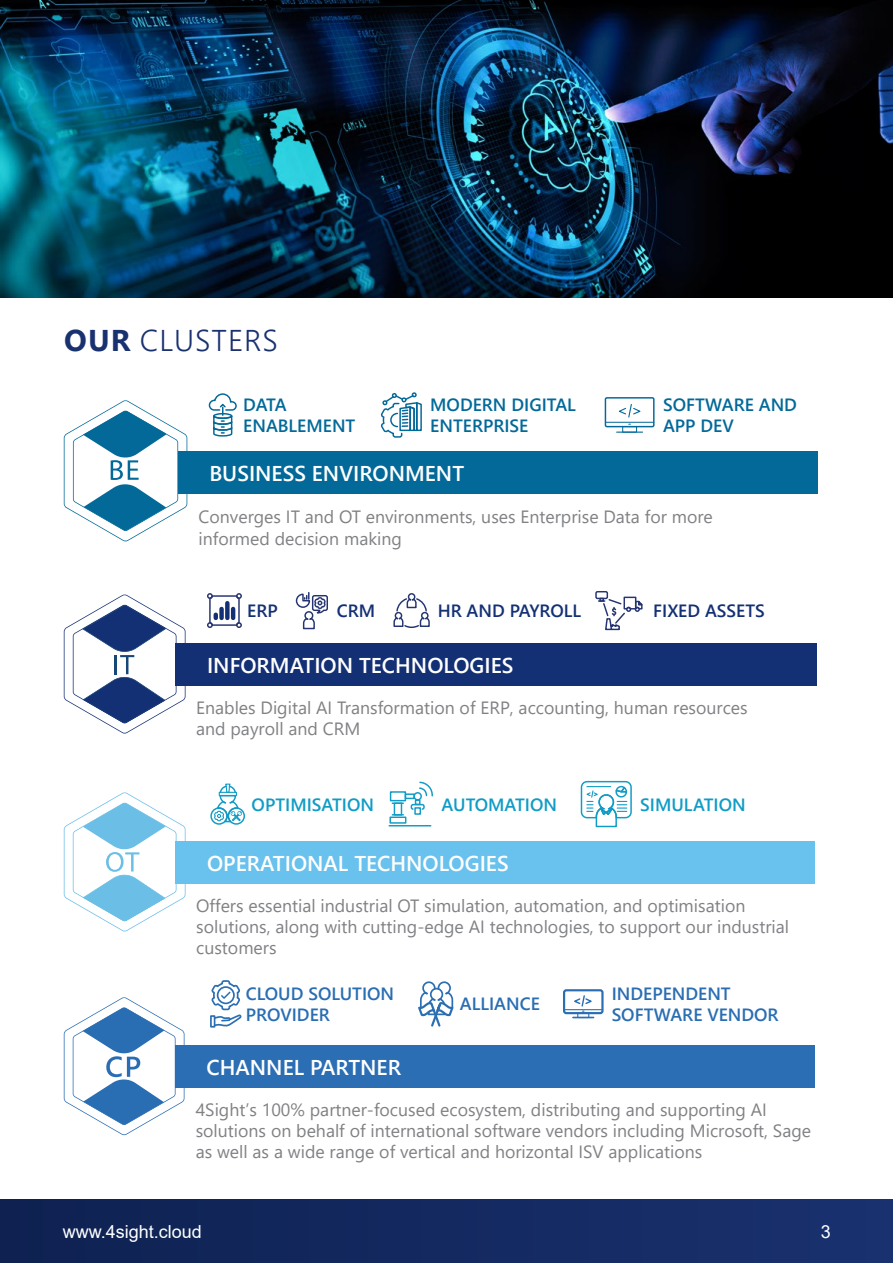
<style>
.page{position:relative;width:893px;height:1263px;background:#fff}
.page>*{position:absolute;margin:0;border:0;box-sizing:border-box;transform-origin:0 0}
.t1{font:300 30px "Segoe UI";letter-spacing:.035em;color:#19316f}
.t2{font:600 21.45px "Segoe UI";color:#fff}
.t3{font:18px "Arial";color:#fff}
.t4{font:17.7px/21.3px "Segoe UI";color:#808184}
.t5{font:600 17.7px/21.3px "Segoe UI";color:#296db3}
.t6{font:600 17.7px/21.3px "Segoe UI";color:#026999}
.t7{font:600 17.7px "Segoe UI";color:#109cc6}
.t8{font:600 17.7px "Segoe UI";color:#143074}
.s1{font-weight:700}
</style>
<div class="page">
<svg style="left:64px;top:792px;width:122px;height:139px"></svg>
<svg style="left:210px;top:783px;width:35px;height:42px"></svg>
<svg style="left:580px;top:780px;width:52px;height:48px"></svg>
<hr style="left:389px;top:825px;width:42px;height:1px;background:#109cc6">
<div style="left:389px;top:816px;width:17px;height:8px;border:1px solid #109cc6"></div>
<div style="left:390px;top:791px;width:16px;height:10px;border:1px solid #109cc6"></div>
<div style="left:394px;top:802px;width:8px;height:13px;border:1px solid #109cc6"></div>
<div style="left:405px;top:793px;width:10px;height:6px;border:1px solid #109cc6"></div>
<div style="left:411px;top:804px;width:14px;height:6px;border:1px solid #109cc6;border-radius:2px"></div>
<div style="left:414px;top:807px;width:7px;height:8px;border:1px solid #109cc6"></div>
<div style="left:413px;top:792px;width:9px;height:8px;border:1px solid #109cc6;border-radius:50%"></div>
<svg style="left:415px;top:781px;width:18px;height:24px"></svg>
<div style="left:175px;top:841px;width:640px;height:43px;background:#69c1ed"></div>
<svg style="left:64px;top:594px;width:122px;height:139px"></svg>
<div style="left:219px;top:609px;width:5px;height:9px;background:#143074"></div>
<div style="left:225px;top:603px;width:5px;height:15px;background:#143074"></div>
<div style="left:209px;top:595px;width:31px;height:31px;border:1px solid #263572;border-radius:2px"></div>
<svg style="left:236px;top:593px;width:6px;height:6px"></svg>
<svg style="left:207px;top:593px;width:6px;height:6px"></svg>
<svg style="left:231px;top:609px;width:11px;height:19px"></svg>
<svg style="left:207px;top:615px;width:11px;height:13px"></svg>
<svg style="left:295px;top:593px;width:33px;height:37px"></svg>
<svg style="left:393px;top:593px;width:37px;height:35px"></svg>
<div style="left:595px;top:591px;width:13px;height:8px;border:1px solid #263572"></div>
<svg style="left:599px;top:596px;width:44px;height:35px"></svg>
<div style="left:175px;top:643px;width:642px;height:43px;background:#143074"></div>
<svg style="left:64px;top:997px;width:120px;height:138px"></svg>
<svg style="left:210px;top:980px;width:32px;height:47px"></svg>
<svg style="left:418px;top:981px;width:36px;height:46px"></svg>
<div style="left:563px;top:989px;width:41px;height:25px;border:2px solid #2c6eb3;border-radius:2px"></div>
<hr style="left:564px;top:1009px;width:38px;height:1px;background:#2c6eb3">
<svg style="left:571px;top:995px;width:23px;height:23px"></svg>
<div style="left:175px;top:1046px;width:640px;height:42px;background:#2b6eb4"></div>
<svg style="left:64px;top:400px;width:123px;height:141px"></svg>
<div style="left:605px;top:397px;width:50px;height:30px;border:1px solid #026999"></div>
<div style="left:622px;top:426px;width:15px;height:6px;border:1px solid #026999"></div>
<svg style="left:617px;top:432px;width:26px;height:1px"></svg>
<hr style="left:605px;top:422px;width:49px;height:1px;background:#026999">
<svg style="left:618px;top:404px;width:23px;height:14px"></svg>
<svg style="left:380px;top:392px;width:42px;height:46px"></svg>
<svg style="left:208px;top:393px;width:29px;height:44px"></svg>
<div style="left:178px;top:452px;width:640px;height:42px;background:#026999"></div>
<img style="left:0;top:0;width:893px;height:298px">
<div style="left:0;top:1199px;width:893px;height:64px;background:linear-gradient(to right,#0e2151,#19316f)"></div>
<h1 class="t1" style="left:64px;top:312px;width:215px"><span class="s1">OUR</span> CLUSTERS</h1>
<p class="t6" style="left:243px;top:393px;width:114px">DATA<br>ENABLEMENT</p>
<p class="t6" style="left:430px;top:393px;width:147px">MODERN DIGITAL<br>ENTERPRISE</p>
<p class="t2" style="left:209px;top:453px;width:256px">BUSINESS ENVIRONMENT</p>
<p class="t6" style="left:663px;top:393px;width:135px">SOFTWARE AND<br>APP DEV</p>
<p class="t4" style="left:199px;top:505px;width:516px">Converges IT and OT environments, uses Enterprise Data for more informed decision making</p>
<p class="t8" style="left:247px;top:594px;width:32px">ERP</p>
<p class="t8" style="left:337px;top:594px;width:40px">CRM</p>
<p class="t8" style="left:438px;top:594px;width:145px">HR AND PAYROLL</p>
<p class="t8" style="left:653px;top:594px;width:113px">FIXED ASSETS</p>
<p class="t2" style="left:207px;top:645px;width:308px">INFORMATION TECHNOLOGIES</p>
<p class="t4" style="left:196px;top:695px;width:553px">Enables Digital AI Transformation of ERP, accounting, human resources and payroll and CRM</p>
<p class="t7" style="left:252px;top:788px;width:124px">OPTIMISATION</p>
<p class="t7" style="left:442px;top:788px;width:117px">AUTOMATION</p>
<p class="t7" style="left:640px;top:788px;width:107px">SIMULATION</p>
<p class="t2" style="left:207px;top:843px;width:303px">OPERATIONAL TECHNOLOGIES</p>
<p class="t4" style="left:196px;top:893px;width:594px">Offers essential industrial OT simulation, automation, and optimisation solutions, along with cutting-edge AI technologies, to support our industrial customers</p>
<p class="t5" style="left:246px;top:981px;width:150px">CLOUD SOLUTION<br>PROVIDER</p>
<p class="t2" style="left:207px;top:1047px;width:196px">CHANNEL PARTNER</p>
<p class="t5" style="left:460px;top:992px;width:82px">ALLIANCE</p>
<p class="t5" style="left:612px;top:981px;width:169px">INDEPENDENT<br>SOFTWARE VENDOR</p>
<p class="t4" style="left:196px;top:1097px;width:617px">4Sight’s 100% partner-focused ecosystem, distributing and supporting AI solutions on behalf of international software vendors including Microsoft, Sage as well as a wide range of vertical and horizontal ISV applications</p>
<p class="t3" style="left:63px;top:1219px;width:141px">www.4sight.cloud</p>
<p class="t3" style="left:821px;top:1219px;width:12px">3</p>
</div>
